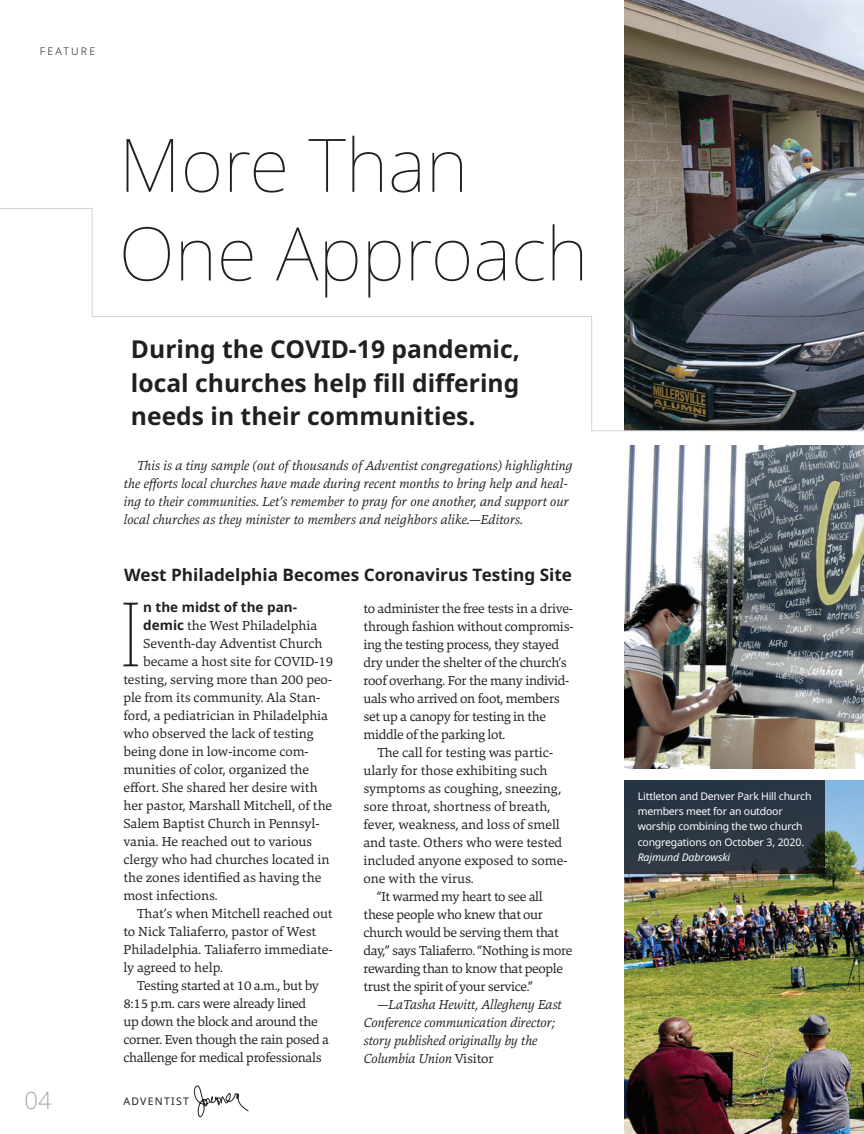
<style>
.page{position:relative;width:864px;height:1134px;background:#fff}
.page>*{position:absolute;margin:0;border:0;box-sizing:border-box;transform-origin:0 0}
.First_Paragraph{font:100 89.1px "Noto Sans";color:#231f20}
.t1{font:100 73.8px/88.7px "Noto Sans";color:#231f20}
.Feature_Subhead{font:700 24.6px/33.3px "Noto Sans";color:#231f20;text-align:justify}
.t2{font:200 23.85px "Noto Sans";color:#939598}
.Feature_Subhead-2{font:700 17.25px "Noto Sans";color:#231f20}
.Body_Copy{font:13.5px/18px "Danton";letter-spacing:-.02em;color:#231f20}
.First_Paragraph-2{font:13.5px "Danton";color:#231f20}
.Body_Copy-2{font:italic 13.5px/18px "Danton";color:#231f20}
.Body_Copy-3{font:13.5px/18px "Danton";color:#231f20}
.First_Paragraph-3{font:700 13.5px "Noto Sans";color:#231f20}
.t3{font:10.5px/15px "Noto Sans";letter-spacing:-.02em;color:#fff}
.t4{font:10.5px "Noto Sans";letter-spacing:.12em;color:#231f20}
.t5{font:300 10.5px "Noto Sans";letter-spacing:.21em;color:#231f20}
.s1{font-style:normal}
.s2{font-family:"Noto Sans";font-weight:700}
.s3{font-style:italic}
</style>
<div class="page">
<svg style="left:194px;top:1085px;width:55px;height:33px"></svg>
<img style="left:624px;top:0;width:240px;height:208px">
<img style="left:624px;top:446px;width:240px;height:323px">
<img style="left:624px;top:780px;width:240px;height:354px">
<svg style="left:0;top:208px;width:864px;height:223px"></svg>
<div style="left:624px;top:780px;width:200px;height:94px;background:#2b3643"></div>
<p class="t5" style="left:40px;top:44px;width:57px">FEATURE</p>
<p class="t1" style="left:119px;top:122px;width:471px">More Than<br>One Approach</p>
<p class="Feature_Subhead" style="left:131px;top:332px;width:390px">During the COVID-19 pandemic, local churches help fill differing needs in their communities.</p>
<p class="Body_Copy-2" style="left:123px;top:456px;width:451px;text-indent:14px">This is a tiny sample (out of thousands of Adventist congregations) highlighting the efforts local churches have made during recent months to bring help and heal&shy;ing to their communities. Let’s remember to pray for one another, and support our local churches as they minister to members and neighbors alike.—Editors.</p>
<p class="Feature_Subhead-2" style="left:124px;top:563px;width:449px">West Philadelphia Becomes Coronavirus Testing Site</p>
<p class="Body_Copy" style="left:364px;top:599px;width:211px">to administer the free tests in a drive&shy;through fashion without compromis&shy;ing the testing process, they stayed dry under the shelter of the church’s roof overhang. For the many individ&shy;uals who arrived on foot, members set up a canopy for testing in the middle of the parking lot.</p>
<p class="Body_Copy-3" style="left:364px;top:743px;width:205px;text-indent:14px">The call for testing was partic&shy;ularly for those exhibiting such symptoms as coughing, sneezing, sore throat, shortness of breath, fever, weakness, and loss of smell and taste. Others who were tested included anyone exposed to some&shy;one with the virus.</p>
<p class="Body_Copy" style="left:364px;top:887px;width:210px;text-indent:14px">“It warmed my heart to see all these people who knew that our church would be serving them that day,” says Taliaferro. “Nothing is more rewarding than to know that people trust the spirit of your service.”</p>
<p class="Body_Copy-2" style="left:364px;top:995px;width:199px;text-indent:14px">—LaTasha Hewitt, Allegheny East<br>Conference communication director; story published originally by the<br>Columbia Union <span class="s1">Visitor</span></p>
<p class="First_Paragraph" style="left:118px;top:570px;width:27px">I</p>
<p class="First_Paragraph-3" style="left:143px;top:598px;width:155px">n the midst of the pan-</p>
<p class="First_Paragraph-2" style="left:143px;top:617px;width:175px"><span class="s2">demic</span> the West Philadelphia</p>
<p class="First_Paragraph-2" style="left:143px;top:635px;width:181px">Seventh-day Adventist Church</p>
<p class="First_Paragraph-2" style="left:143px;top:653px;width:192px">became a host site for COVID-19</p>
<p class="First_Paragraph-2" style="left:123px;top:671px;width:210px">testing, serving more than 200 peo-</p>
<p class="First_Paragraph-2" style="left:123px;top:689px;width:198px">ple from its community. Ala Stan-</p>
<p class="First_Paragraph-2" style="left:123px;top:707px;width:206px">ford, a pediatrician in Philadelphia</p>
<p class="First_Paragraph-2" style="left:123px;top:725px;width:192px">who observed the lack of testing</p>
<p class="First_Paragraph-2" style="left:123px;top:743px;width:187px">being done in low-income com-</p>
<p class="First_Paragraph-2" style="left:123px;top:761px;width:187px">munities of color, organized the</p>
<p class="First_Paragraph-2" style="left:123px;top:779px;width:196px">effort. She shared her desire with</p>
<p class="First_Paragraph-2" style="left:123px;top:797px;width:210px">her pastor, Marshall Mitchell, of the</p>
<p class="First_Paragraph-2" style="left:123px;top:815px;width:198px">Salem Baptist Church in Pennsyl-</p>
<p class="First_Paragraph-2" style="left:123px;top:833px;width:190px">vania. He reached out to various</p>
<p class="First_Paragraph-2" style="left:123px;top:851px;width:207px">clergy who had churches located in</p>
<p class="First_Paragraph-2" style="left:123px;top:869px;width:199px">the zones identified as having the</p>
<p class="First_Paragraph-2" style="left:123px;top:887px;width:96px">most infections.</p>
<p class="Body_Copy-3" style="left:123px;top:905px;width:211px;text-indent:14px">That’s when Mitchell reached out to Nick Taliaferro, pastor of West<br>Philadelphia. Taliaferro immediate&shy;ly agreed to help.</p>
<p class="Body_Copy" style="left:123px;top:977px;width:207px;text-indent:14px">Testing started at 10 a.m., but by 8:15 p.m. cars were already lined<br>up down the block and around the corner. Even though the rain posed a challenge for medical professionals</p>
<h3 class="t2" style="left:24px;top:1084px;width:29px">04</h3>
<p class="t4" style="left:123px;top:1094px;width:67px">ADVENTIST</p>
<p class="t3" style="left:638px;top:789px;width:175px">Littleton and Denver Park Hill church members meet for an outdoor worship combining the two church congregations on October 3, 2020.<br><span class="s3">Rajmund Dabrowski</span></p>
</div>
